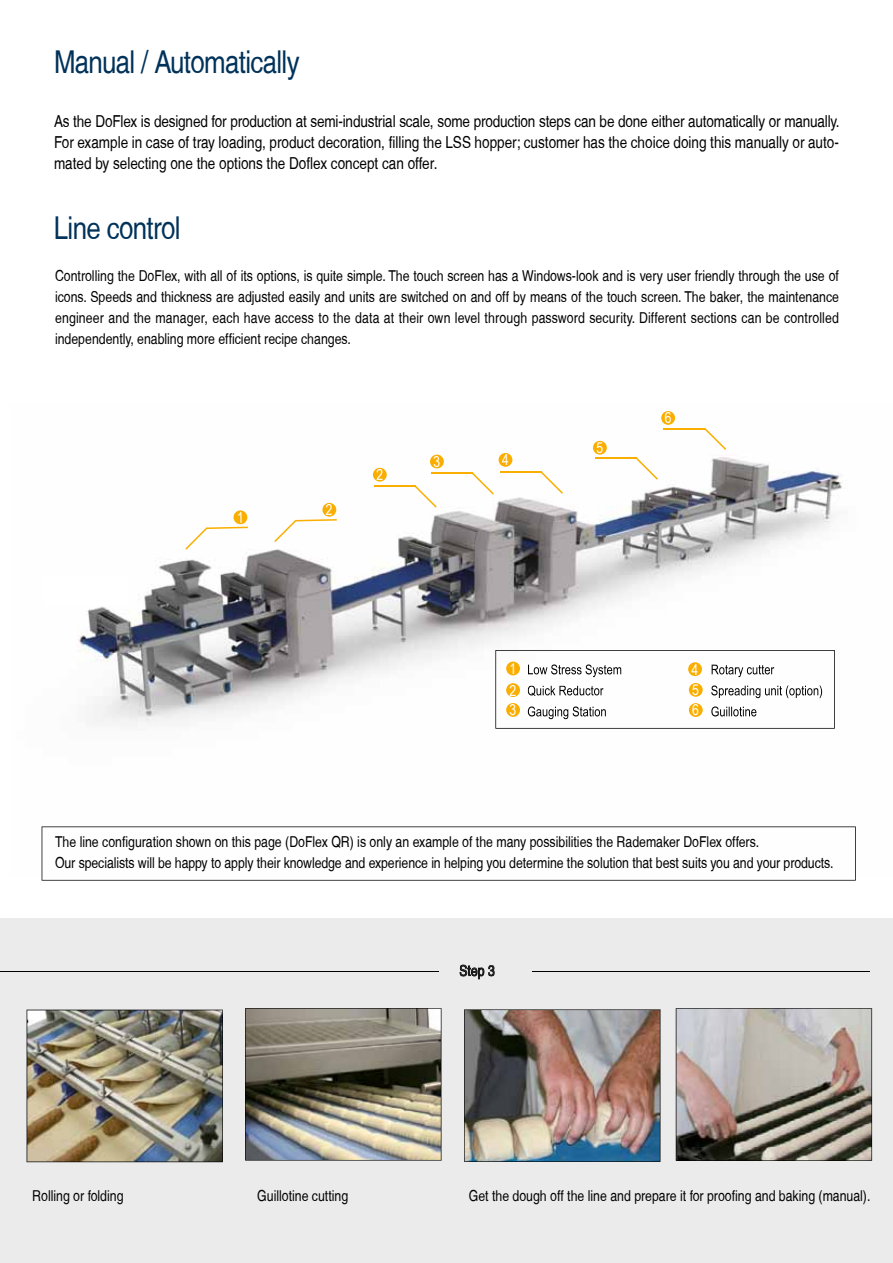
<style>
.page{position:relative;width:893px;height:1263px;background:#fff}
.page>*{position:absolute;margin:0;border:0;box-sizing:border-box;transform-origin:0 0}
.t1{font:condensed 31.5px "Helvetica";letter-spacing:-.02em;color:#00325a}
.t2{font:condensed 16.5px/21px "Helvetica";color:#000;text-align:justify}
.t3{font:condensed 15px/21px "Helvetica";color:#000;text-align:justify}
.t4{font:15px/20.4px "Arial Narrow";color:#fff}
</style>
<div class="page">
<div style="left:0;top:918px;width:893px;height:345px;background:#ebebec"></div>
<img style="left:27px;top:1010px;width:196px;height:152px">
<img style="left:246px;top:1008px;width:195px;height:152px">
<img style="left:676px;top:1008px;width:196px;height:152px">
<hr style="left:0;top:971px;width:439px;height:1px;background:#000">
<img style="left:41px;top:411px;width:801px;height:466px">
<img style="left:42px;top:577px;width:85px;height:28px">
<svg style="left:233px;top:510px;width:14px;height:14px"></svg>
<div style="left:498px;top:453px;width:14px;height:14px;background:#faae00;border-radius:50%"></div>
<div style="left:593px;top:441px;width:14px;height:14px;background:#faae00;border-radius:50%"></div>
<img style="left:495px;top:650px;width:340px;height:79px">
<img style="left:528px;top:664px;width:93px;height:13px">
<svg style="left:622px;top:674px;width:13px;height:1px"></svg>
<img style="left:689px;top:665px;width:88px;height:12px">
<img style="left:528px;top:685px;width:76px;height:11px">
<img style="left:604px;top:695px;width:31px;height:1px">
<img style="left:689px;top:685px;width:133px;height:13px">
<img style="left:528px;top:706px;width:78px;height:13px">
<svg style="left:635px;top:716px;width:19px;height:1px"></svg>
<img style="left:689px;top:706px;width:67px;height:10px">
<div style="left:506px;top:661px;width:14px;height:14px;background:#faae00;border-radius:50%"></div>
<div style="left:506px;top:683px;width:14px;height:14px;background:#faae00;border-radius:50%"></div>
<div style="left:506px;top:703px;width:14px;height:14px;background:#faae00;border-radius:50%"></div>
<div style="left:688px;top:662px;width:14px;height:14px;background:#faae00;border-radius:50%"></div>
<div style="left:689px;top:683px;width:14px;height:14px;background:#faae00;border-radius:50%"></div>
<div style="left:689px;top:703px;width:14px;height:14px;background:#faae00;border-radius:50%"></div>
<svg style="left:541px;top:472px;width:22px;height:22px"></svg>
<hr style="left:500px;top:472px;width:42px;height:1px;background:#faae00">
<svg style="left:636px;top:458px;width:22px;height:22px"></svg>
<hr style="left:595px;top:458px;width:42px;height:1px;background:#faae00">
<div style="left:661px;top:411px;width:14px;height:14px;background:#faae00;border-radius:50%"></div>
<svg style="left:704px;top:428px;width:22px;height:22px"></svg>
<hr style="left:663px;top:428px;width:42px;height:1px;background:#faae00">
<svg style="left:42px;top:877px;width:814px;height:4px"></svg>
<img style="left:42px;top:826px;width:814px;height:51px">
<img style="left:464px;top:1009px;width:196px;height:153px">
<svg style="left:459px;top:964px;width:36px;height:15px"></svg>
<hr style="left:533px;top:971px;width:337px;height:1px;background:#000">
<div style="left:430px;top:454px;width:14px;height:14px;background:#faae00;border-radius:50%"></div>
<svg style="left:472px;top:472px;width:22px;height:22px"></svg>
<hr style="left:431px;top:472px;width:42px;height:2px;background:#faae00">
<div style="left:373px;top:468px;width:14px;height:14px;background:#faae00;border-radius:50%"></div>
<svg style="left:414px;top:485px;width:23px;height:23px"></svg>
<hr style="left:374px;top:485px;width:42px;height:2px;background:#faae00">
<svg style="left:185px;top:512px;width:63px;height:38px"></svg>
<svg style="left:274px;top:504px;width:63px;height:38px"></svg>
<h1 class="t1" style="left:54px;top:44px;width:247px">Manual / Automatically</h1>
<p class="t2" style="left:54px;top:110px;width:787px">As the DoFlex is designed for production at semi-industrial scale, some production steps can be done either automatically or manually.<br>For example in case of tray loading, product decoration, filling the LSS hopper; customer has the choice doing this manually or auto&shy;mated by selecting one the options the Doflex concept can offer.</p>
<h1 class="t1" style="left:54px;top:209px;width:128px">Line control</h1>
<p class="t3" style="left:55px;top:265px;width:785px">Controlling the DoFlex, with all of its options, is quite simple. The touch screen has a Windows-look and is very user friendly through the use of icons. Speeds and thickness are adjusted easily and units are switched on and off by means of the touch screen. The baker, the maintenance engineer and the manager, each have access to the data at their own level through password security. Different sections can be controlled independently, enabling more efficient recipe changes.</p>
<p class="t4" style="left:509px;top:657px;width:8px;line-height:21.6px">1<br>2</p>
<p class="t4" style="left:509px;top:699px;width:8px">3</p>
<p class="t4" style="left:691px;top:658px;width:9px;text-align:justify">4<br>5<br>6</p>
<p class="t3" style="left:55px;top:832px;width:780px">The line configuration shown on this page (DoFlex QR) is only an example of the many possibilities the Rademaker DoFlex offers.<br>Our specialists will be happy to apply their knowledge and experience in helping you determine the solution that best suits you and your products.</p>
<p class="t3" style="left:459px;top:960px;width:37px">Step 3</p>
<p class="t3" style="left:257px;top:1185px;width:92px">Guillotine cutting</p>
<p class="t3" style="left:32px;top:1185px;width:93px">Rolling or folding</p>
<p class="t3" style="left:469px;top:1185px;width:403px">Get the dough off the line and prepare it for proofing and baking (manual).</p>
</div>
